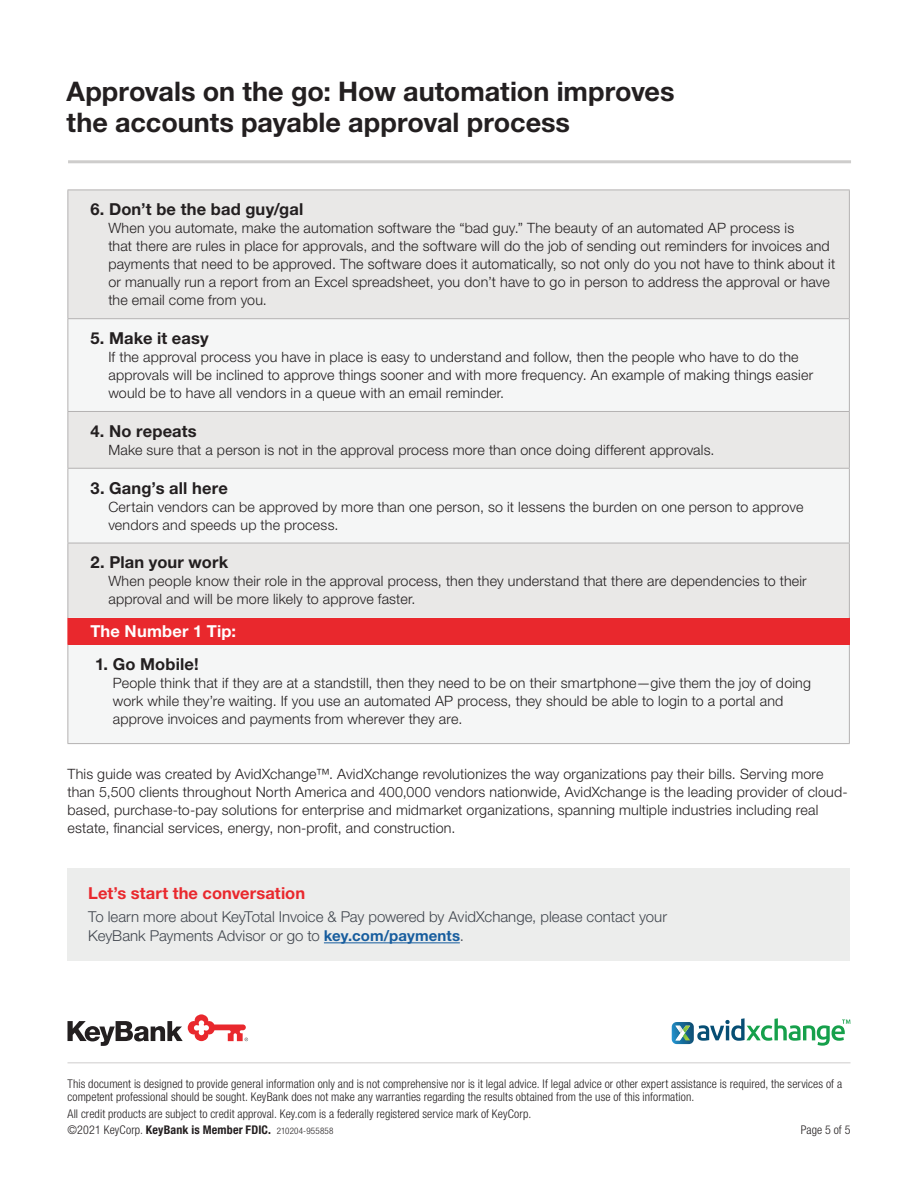
<style>
.page{position:relative;width:918px;height:1188px;background:#fff}
.page>*{position:absolute;margin:0;border:0;box-sizing:border-box;transform-origin:0 0}
.t1{font:700 27px/31.5px "Helvetica Neue LT Std";color:#231f20}
.t2{font:700 16.5px "Helvetica Neue LT Std";letter-spacing:.01em;color:#231f20}
.t3{font:700 16.5px "Helvetica Neue LT Std";letter-spacing:.005em;color:#e9282d}
.t4{font:700 16.5px "Helvetica Neue LT Std";letter-spacing:.01em;color:#fff}
.t5{font:300 15px/19.5px "Helvetica Neue LT Std";color:#41464e}
.t6{font:300 14.25px/18px "Helvetica Neue LT Std";letter-spacing:.015em;color:#231f20}
.t7{font:300 condensed 12px/13.5px "Helvetica Neue LT Std";letter-spacing:.01em;color:#231f20}
.s1{font-weight:700;color:#175d9e}
.s2{font-weight:700}
.s3{font-size:9px}
</style>
<div class="page">
<div style="left:69px;top:191px;width:780px;height:127px;background:#e9e8e7"></div>
<svg style="left:69px;top:319px;width:780px;height:424px;fill:#f5f6f6"></svg>
<div style="left:68px;top:618px;width:781px;height:27px;background:#e9282d"></div>
<hr style="left:68px;top:190px;width:782px;height:1px;background:#b4b2b2">
<hr style="left:68px;top:190px;width:1px;height:128px;background:#b4b2b2">
<hr style="left:849px;top:190px;width:1px;height:128px;background:#b4b2b2">
<hr style="left:68px;top:319px;width:1px;height:92px;background:#b4b2b2">
<hr style="left:849px;top:319px;width:1px;height:92px;background:#b4b2b2">
<hr style="left:68px;top:412px;width:1px;height:56px;background:#b4b2b2">
<hr style="left:849px;top:412px;width:1px;height:56px;background:#b4b2b2">
<hr style="left:68px;top:469px;width:1px;height:74px;background:#b4b2b2">
<hr style="left:849px;top:469px;width:1px;height:74px;background:#b4b2b2">
<hr style="left:68px;top:543px;width:1px;height:75px;background:#b4b2b2">
<hr style="left:849px;top:543px;width:1px;height:75px;background:#b4b2b2">
<hr style="left:68px;top:318px;width:782px;height:1px;background:#b4b2b2">
<hr style="left:68px;top:543px;width:782px;height:1px;background:#b4b2b2">
<hr style="left:68px;top:411px;width:782px;height:1px;background:#b4b2b2">
<hr style="left:68px;top:468px;width:782px;height:1px;background:#b4b2b2">
<hr style="left:68px;top:645px;width:1px;height:98px;background:#b4b2b2">
<hr style="left:849px;top:645px;width:1px;height:98px;background:#b4b2b2">
<hr style="left:68px;top:743px;width:782px;height:1px;background:#b4b2b2">
<svg style="left:849px;top:618px;width:1px;height:27px"></svg>
<div style="left:68px;top:868px;width:782px;height:93px;background:#ecedec"></div>
<hr style="left:324px;top:942px;width:136px;height:1px;background:#175d9e">
<svg style="left:68px;top:1014px;width:180px;height:32px"></svg>
<svg style="left:672px;top:1018px;width:178px;height:28px"></svg>
<hr style="left:68px;top:1062px;width:782px;height:1px;background:#cecdcc">
<hr style="left:68px;top:160px;width:783px;height:3px;background:#cecdcc">
<h1 class="t1" style="left:67px;top:75px;width:609px">Approvals on the go: How automation improves the accounts payable approval process</h1>
<p class="t2" style="left:91px;top:199px;width:214px">6. Don’t be the bad guy/gal</p>
<p class="t6" style="left:108px;top:219px;width:728px">When you automate, make the automation software the “bad guy.” The beauty of an automated AP process is<br>that there are rules in place for approvals, and the software will do the job of sending out reminders for invoices and payments that need to be approved. The software does it automatically, so not only do you not have to think about it or manually run a report from an Excel spreadsheet, you don’t have to go in person to address the approval or have the email come from you.</p>
<p class="t2" style="left:91px;top:328px;width:120px">5. Make it easy</p>
<p class="t6" style="left:108px;top:348px;width:706px">If the approval process you have in place is easy to understand and follow, then the people who have to do the approvals will be inclined to approve things sooner and with more frequency. An example of making things easier would be to have all vendors in a queue with an email reminder.</p>
<p class="t2" style="left:91px;top:421px;width:108px">4. No repeats</p>
<p class="t6" style="left:108px;top:440px;width:608px">Make sure that a person is not in the approval process more than once doing different approvals.</p>
<p class="t2" style="left:91px;top:477px;width:139px">3. Gang’s all here</p>
<p class="t6" style="left:108px;top:497px;width:697px">Certain vendors can be approved by more than one person, so it lessens the burden on one person to approve vendors and speeds up the process.</p>
<p class="t2" style="left:91px;top:552px;width:139px">2. Plan your work</p>
<p class="t6" style="left:108px;top:572px;width:700px">When people know their role in the approval process, then they understand that there are dependencies to their approval and will be more likely to approve faster.</p>
<p class="t4" style="left:90px;top:621px;width:147px">The Number 1 Tip:</p>
<p class="t2" style="left:95px;top:654px;width:105px">1. Go Mobile!</p>
<p class="t6" style="left:113px;top:674px;width:700px">People think that if they are at a standstill, then they need to be on their smartphone—give them the joy of doing work while they’re waiting. If you use an automated AP process, they should be able to login to a portal and approve invoices and payments from wherever they are.</p>
<p class="t6" style="left:68px;top:765px;width:782px">This guide was created by AvidXchange™. AvidXchange revolutionizes the way organizations pay their bills. Serving more than 5,500 clients throughout North America and 400,000 vendors nationwide, AvidXchange is the leading provider of cloud&shy;based, purchase-to-pay solutions for enterprise and midmarket organizations, spanning multiple industries including real estate, financial services, energy, non-profit, and construction.</p>
<p class="t3" style="left:88px;top:883px;width:218px">Let’s start the conversation</p>
<p class="t5" style="left:88px;top:906px;width:580px">To learn more about KeyTotal Invoice &amp; Pay powered by AvidXchange, please contact your<br>KeyBank Payments Advisor or go to <span class="s1">key.com/payments</span>.</p>
<p class="t7" style="left:67px;top:1076px;width:776px">This document is designed to provide general information only and is not comprehensive nor is it legal advice. If legal advice or other expert assistance is required, the services of a competent professional should be sought. KeyBank does not make any warranties regarding the results obtained from the use of this information.</p>
<p class="t7" style="left:67px;top:1105px;width:465px;line-height:16.5px">All credit products are subject to credit approval. Key.com is a federally registered service mark of KeyCorp. ©2021 KeyCorp. <span class="s2">KeyBank is Member FDIC.</span> <span class="s3">210204-955858</span></p>
<p class="t7" style="left:801px;top:1123px;width:51px">Page 5 of 5</p>
</div>
